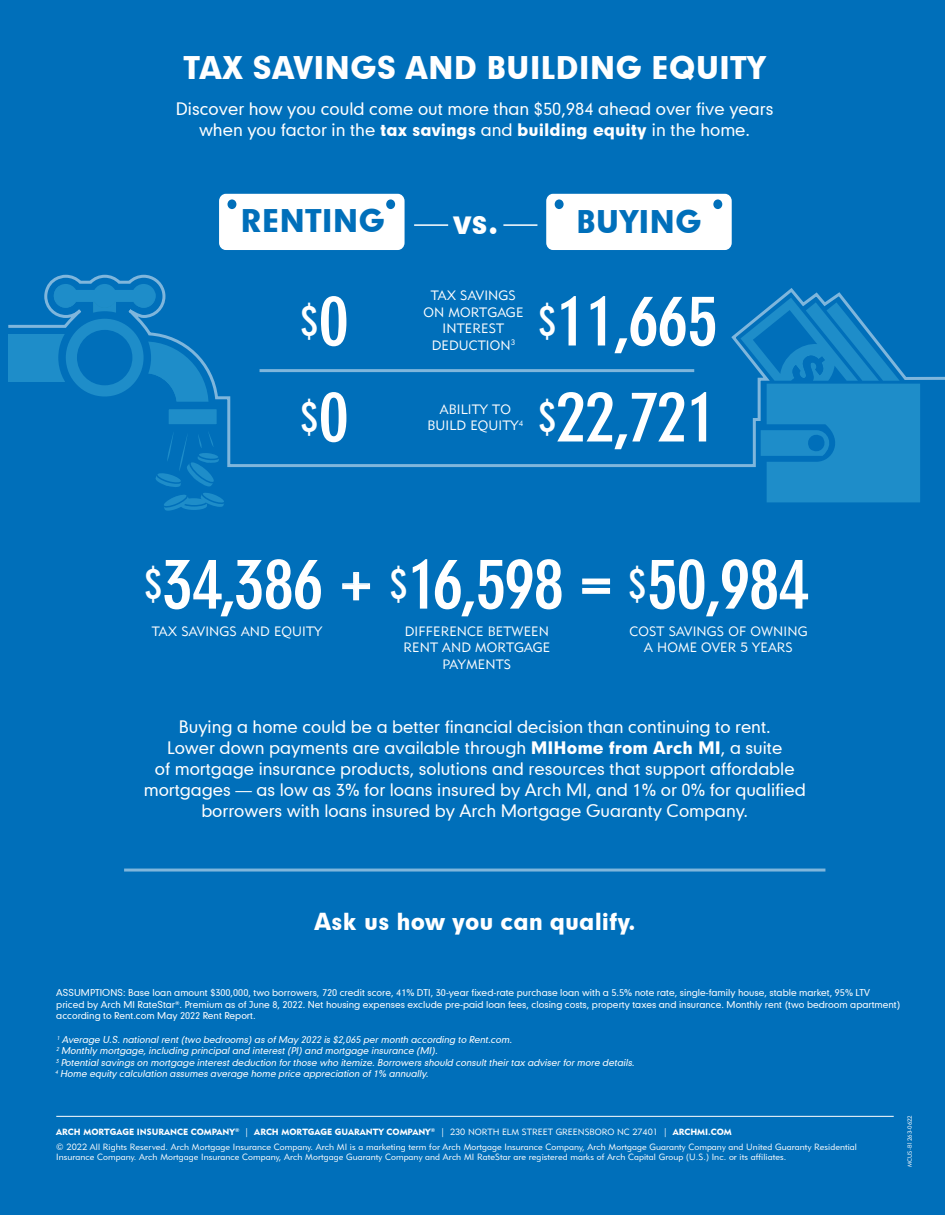
<style>
.page{position:relative;width:945px;height:1215px;background:#006fba}
.page>*{position:absolute;margin:0;border:0;box-sizing:border-box;transform-origin:0 0}
.t1{font:66.75px "Geometric 706 BT Bold Condensed B";letter-spacing:-.04em;color:#fff;scale:1.11 1}
.t2{font:45px "Geometric 706 BT Black Condensed B";color:#fff}
.t3{font:41.1px "Geometric 706 BT Bold Condensed B";color:#fff;scale:1.11 1}
.t4{font:30px "Geometric 706 BT Black B";color:#fff}
.t5{font:30px "Geometric 706 BT Black B";color:#006fba}
.t6{font:22.5px "Geometric 706 BT Black B";color:#fff}
.t7{font:16.5px/21px "Geometric 706 BT Medium B";color:#fff;text-align:center}
.t8{font:13.5px/16.5px "Geometric 415 BT Lite A";letter-spacing:.01em;color:#fff;text-align:center}
.t9{font:9.15px/11.4px "Geometric 706 BT Medium B";color:#fff}
.t10{font:italic 9.15px/11.4px "Geometric 706 BT Medium B";color:#fff}
.t11{font:9px/10.2px "Geometric 415 BT Lite A";letter-spacing:.01em;color:#fff}
.t12{font:9px "Geometric 415 BT Black A";color:#fff}
.t13{font:7.8px "Geometric 415 BT Lite A";color:#fff}
.t14{font:6px "Geometric 415 BT Lite A";letter-spacing:.01em;color:#fff}
.s1{font-family:"Geometric 706 BT Black B"}
.s2{font-size:33px;color:#fff}
.s3{font-size:66.75px}
.s4{font-size:41.1px}
.s5{font-family:"Geometric 706 BT Black Condensed B";font-size:45px}
.s6{font-family:"Geometric 415 BT Lite A"}
</style>
<div class="page">
<div style="left:219px;top:194px;width:186px;height:56px;background:#fff;border-radius:7px"></div>
<div style="left:386px;top:199px;width:9px;height:10px;background:#006fba;border-radius:50%"></div>
<div style="left:228px;top:199px;width:8px;height:10px;background:#006fba;border-radius:50%"></div>
<div style="left:546px;top:194px;width:186px;height:56px;background:#fff;border-radius:7px"></div>
<div style="left:713px;top:199px;width:9px;height:10px;background:#006fba;border-radius:50%"></div>
<div style="left:555px;top:199px;width:9px;height:10px;background:#006fba;border-radius:50%"></div>
<hr style="left:503px;top:224px;width:34px;height:2px;background:#fff">
<hr style="left:414px;top:224px;width:34px;height:2px;background:#fff">
<svg style="left:342px;top:572px;width:29px;height:29px"></svg>
<div style="left:582px;top:588px;width:28px;height:6px;border:2px solid #fff"></div>
<div style="left:582px;top:579px;width:28px;height:5px;border:2px solid #fff"></div>
<hr style="left:56px;top:1116px;width:838px;height:1px;background:#fff">
<hr style="left:124px;top:869px;width:701px;height:3px;background:#fff">
<svg style="left:155px;top:467px;width:69px;height:44px"></svg>
<svg style="left:8px;top:275px;width:937px;height:192px"></svg>
<svg style="left:740px;top:298px;width:180px;height:204px"></svg>
<h3 class="t4" style="left:184px;top:47px;width:584px">TAX SAVINGS AND BUILDING EQUITY</h3>
<p class="t7" style="left:176px;top:98px;width:599px">Discover how you could come out more than $50,984 ahead over five years when you factor in the <span class="s1">tax savings</span> and <span class="s1">building equity</span> in the home.</p>
<h3 class="t5" style="left:241px;top:200px;width:146px">RENTING</h3>
<h3 class="t5" style="left:454px;top:201px;width:250px"><span class="s2">vs.</span> BUYING</h3>
<h3 class="t3" style="left:300px;top:297px;width:47px">$<span class="s3">0</span></h3>
<p class="t8" style="left:423px;top:287px;width:102px">TAX SAVINGS<br>ON MORTGAGE<br>INTEREST</p>
<p class="t8" style="left:432px;top:337px;width:85px">DEDUCTION<sup>3</sup></p>
<h1 class="t1" style="left:537px;top:281px;width:164px"><span class="s4">$</span>11,665</h1>
<h1 class="t1" style="left:318px;top:377px;width:31px">0</h1>
<h1 class="t1" style="left:537px;top:377px;width:164px"><span class="s4">$</span>22,721</h1>
<h3 class="t3" style="left:300px;top:393px;width:19px">$</h3>
<p class="t8" style="left:427px;top:401px;width:93px">ABILITY TO<br>BUILD EQUITY</p>
<p class="t13" style="left:519px;top:418px;width:6px">4</p>
<h1 class="t1" style="left:144px;top:544px;width:164px"><span class="s4">$</span>34,386</h1>
<p class="t8" style="left:152px;top:623px;width:172px">TAX SAVINGS AND EQUITY</p>
<h2 class="t2" style="left:337px;top:556px;width:39px">+</h2>
<h1 class="t1" style="left:389px;top:544px;width:381px"><span class="s4">$</span>16,598 <span class="s5">=</span> <span class="s4">$</span>50,984</h1>
<p class="t8" style="left:630px;top:623px;width:179px">COST SAVINGS OF OWNING<br>A HOME OVER 5 YEARS</p>
<p class="t8" style="left:403px;top:623px;width:148px">DIFFERENCE BETWEEN<br>RENT AND MORTGAGE<br>PAYMENTS</p>
<p class="t7" style="left:144px;top:716px;width:664px">Buying a home could be a better financial decision than continuing to rent.<br>Lower down payments are available through <span class="s1">MIHome from Arch MI</span>, a suite<br>of mortgage insurance products, solutions and resources that support affordable mortgages — as low as 3% for loans insured by Arch MI, and 1% or 0% for qualified borrowers with loans insured by Arch Mortgage Guaranty Company.</p>
<h3 class="t6" style="left:314px;top:906px;width:323px">Ask us how you can qualify.</h3>
<p class="t9" style="left:56px;top:987px;width:846px">ASSUMPTIONS: Base loan amount $300,000, two borrowers, 720 credit score, 41% DTI, 30-year fixed-rate purchase loan with a 5.5% note rate, single-family house, stable market, 95% LTV priced by Arch MI RateStar<sup>®</sup>. Premium as of June 8, 2022. Net housing expenses exclude pre-paid loan fees, closing costs, property taxes and insurance. Monthly rent (two bedroom apartment) according to Rent.com May 2022 Rent Report.</p>
<p class="t10" style="left:55px;top:1034px;width:583px"><sup>1</sup> Average U.S.nationalrent(two bedrooms)as ofMay 2022 is $2,065 permonth according to Rent.com.<br><sup>2</sup> Monthly mortgage,including principaland interest(PI)and mortgage insurance (MI).<br><sup>3</sup> Potentialsavings on mortgage interestdeduction forthose who itemize.Borrowers should consulttheirtax adviserformore details.<br><sup>4</sup> Home equity calculation assumes average home price appreciation of1% annually.</p>
<p class="t12" style="left:56px;top:1126px;width:677px">ARCH MORTGAGE INSURANCE COMPANY<sup>®</sup> <span class="s6">|</span> ARCH MORTGAGE GUARANTY COMPANY<sup>®</sup> <span class="s6">| 230 NORTH ELM STREET GREENSBORO NC 27401 |</span> ARCHMI.COM</p>
<p class="t11" style="left:56px;top:1141px;width:802px">© 2022 All Rights Reserved. Arch Mortgage Insurance Company. Arch MI is a marketing term for Arch Mortgage Insurance Company, Arch Mortgage Guaranty Company and United Guaranty Residential<br>Insurance Company. Arch Mortgage Insurance Company, Arch Mortgage Guaranty Company and Arch MI RateStar are registered marks of Arch Capital Group (U.S.) Inc. or its affiliates.</p>
<p class="t14" style="left:906px;top:1167px;width:54px;rotate:-90deg">MCUS-B1263-0622</p>
</div>
